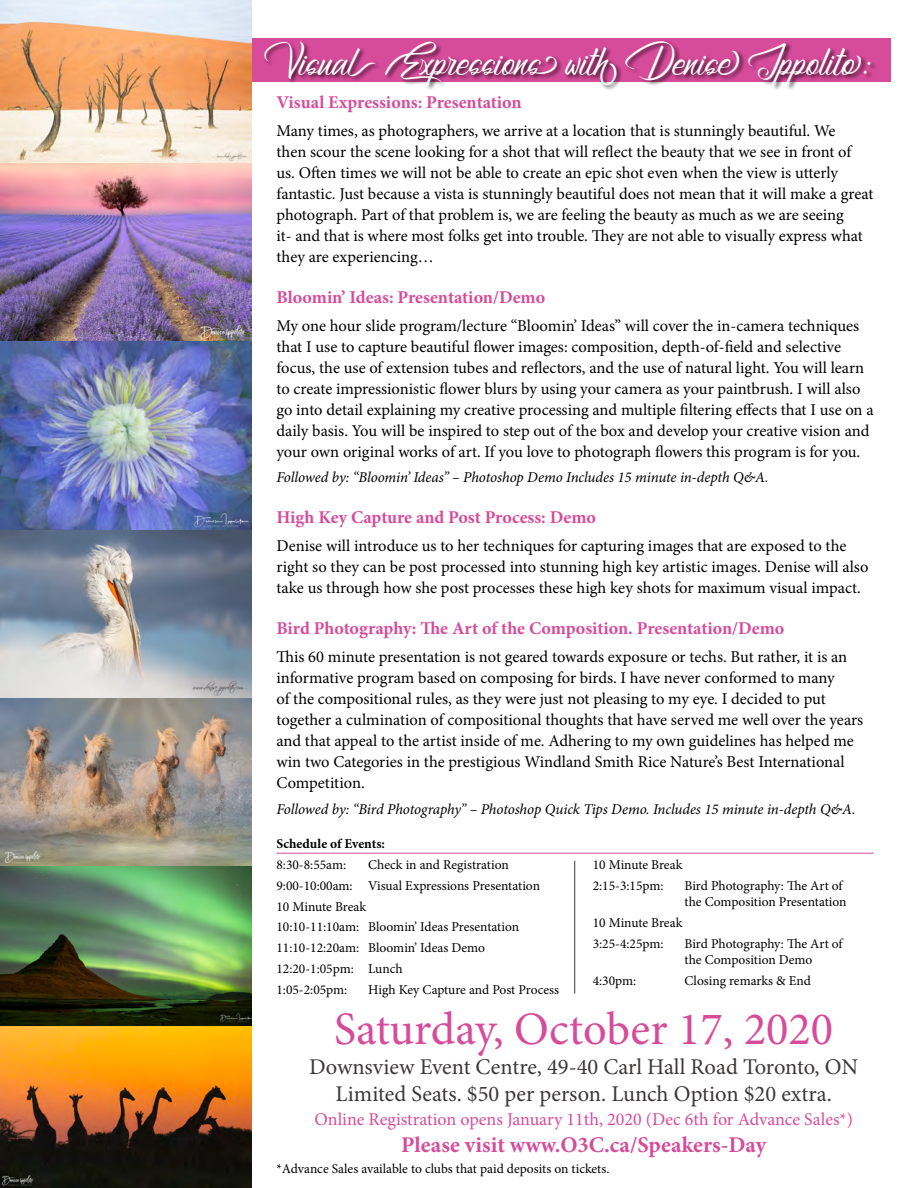
<style>
.page{position:relative;width:918px;height:1188px;background:#fff}
.page>*{position:absolute;margin:0;border:0;box-sizing:border-box;transform-origin:0 0}
.t1{font:46.5px "Minion Pro";color:#d74b9b}
.t2{font:45.45px "Atziluth Script";color:#fff}
.t3{font:22.5px "Minion Pro";color:#3c3838}
.t4{font:700 22.5px "Minion Pro";color:#d74b9b}
.Head-01{font:700 18px "Minion Pro";letter-spacing:-.005em;color:#d74b9b}
.t5{font:18px "Minion Pro";color:#d74b9b}
.Para-01{font:16.5px/21px "Minion Pro";letter-spacing:-.005em;color:#000}
.Para-Italic-01{font:italic 15px "Minion Pro";letter-spacing:-.01em;color:#000}
.Para-01-2{font:13.5px/16.5px "Minion Pro";color:#000}
.Para-01-3{font:700 13.5px "Minion Pro";color:#000}
</style>
<div class="page">
<img style="left:0;top:0;width:252px;height:1188px">
<div style="left:252px;top:38px;width:639px;height:44px;background:#d74b9b"></div>
<div style="left:263px;top:40px;width:614px;height:52px;background:#000;opacity:.75"></div>
<hr style="left:276px;top:853px;width:598px;height:1px;background:#d74b9b">
<hr style="left:574px;top:861px;width:1px;height:133px;background:#3c3838">
<p class="t2" style="left:264px;top:35px;width:609px">Visual Expressions with Denise Ippolito:</p>
<p class="Head-01" style="left:276px;top:90px;width:247px">Visual Expressions: Presentation</p>
<p class="Para-01" style="left:276px;top:120px;width:599px">Many times, as photographers, we arrive at a location that is stunningly beautiful. We<br>then scour the scene looking for a shot that will reflect the beauty that we see in front of us. Often times we will not be able to create an epic shot even when the view is utterly fantastic. Just because a vista is stunningly beautiful does not mean that it will make a great photograph. Part of that problem is, we are feeling the beauty as much as we are seeing<br>it- and that is where most folks get into trouble. They are not able to visually express what they are experiencing…</p>
<p class="Head-01" style="left:276px;top:285px;width:270px">Bloomin’ Ideas: Presentation/Demo</p>
<p class="Para-01" style="left:276px;top:315px;width:599px">My one hour slide program/lecture “Bloomin’ Ideas” will cover the in-camera techniques that I use to capture beautiful flower images: composition, depth-of-field and selective focus, the use of extension tubes and reflectors, and the use of natural light. You will learn to create impressionistic flower blurs by using your camera as your paintbrush. I will also go into detail explaining my creative processing and multiple filtering effects that I use on a daily basis. You will be inspired to step out of the box and develop your creative vision and your own original works of art. If you love to photograph flowers this program is for you.</p>
<p class="Para-Italic-01" style="left:276px;top:467px;width:494px">Followed by: “Bloomin’ Ideas” – Photoshop Demo Includes 15 minute in-depth Q&amp;A.</p>
<p class="Head-01" style="left:276px;top:505px;width:321px">High Key Capture and Post Process: Demo</p>
<p class="Para-01" style="left:276px;top:536px;width:593px">Denise will introduce us to her techniques for capturing images that are exposed to the right so they can be post processed into stunning high key artistic images. Denise will also take us through how she post processes these high key shots for maximum visual impact.</p>
<p class="Head-01" style="left:276px;top:616px;width:509px">Bird Photography: The Art of the Composition. Presentation/Demo</p>
<p class="Para-01" style="left:276px;top:647px;width:588px">This 60 minute presentation is not geared towards exposure or techs. But rather, it is an informative program based on composing for birds. I have never conformed to many<br>of the compositional rules, as they were just not pleasing to my eye. I decided to put together a culmination of compositional thoughts that have served me well over the years and that appeal to the artist inside of me. Adhering to my own guidelines has helped me win two Categories in the prestigious Windland Smith Rice Nature’s Best International Competition.</p>
<p class="Para-Italic-01" style="left:276px;top:798px;width:581px">Followed by: “Bird Photography” – Photoshop Quick Tips Demo. Includes 15 minute in-depth Q&amp;A.</p>
<p class="Para-01-3" style="left:276px;top:834px;width:110px">Schedule of Events:</p>
<p class="Para-01-2" style="left:276px;top:856px;width:71px">8:30-8:55am:</p>
<p class="Para-01-2" style="left:368px;top:856px;width:142px">Check in and Registration</p>
<p class="Para-01-2" style="left:276px;top:877px;width:265px">9:00-10:00am: Visual Expressions Presentation</p>
<p class="Para-01-2" style="left:276px;top:898px;width:91px">10 Minute Break</p>
<p class="Para-01-2" style="left:276px;top:919px;width:244px">10:10-11:10am: Bloomin’ Ideas Presentation</p>
<p class="Para-01-2" style="left:276px;top:940px;width:210px">11:10-12:20am: Bloomin’ Ideas Demo</p>
<p class="Para-01-2" style="left:276px;top:961px;width:128px">12:20-1:05pm: Lunch</p>
<p class="Para-01-2" style="left:276px;top:981px;width:72px">1:05-2:05pm:</p>
<p class="Para-01-2" style="left:368px;top:981px;width:192px">High Key Capture and Post Process</p>
<p class="Para-01-2" style="left:593px;top:856px;width:91px">10 Minute Break</p>
<p class="Para-01-2" style="left:593px;top:877px;width:72px">2:15-3:15pm:</p>
<p class="Para-01-2" style="left:685px;top:877px;width:164px">Bird Photography: The Art of the Composition Presentation</p>
<p class="Para-01-2" style="left:593px;top:915px;width:91px">10 Minute Break</p>
<p class="Para-01-2" style="left:593px;top:935px;width:72px">3:25-4:25pm:</p>
<p class="Para-01-2" style="left:685px;top:935px;width:160px">Bird Photography: The Art of the Composition Demo</p>
<p class="Para-01-2" style="left:593px;top:973px;width:45px">4:30pm:</p>
<p class="Para-01-2" style="left:685px;top:973px;width:128px">Closing remarks &amp; End</p>
<p class="t1" style="left:334px;top:998px;width:501px">Saturday, October 17, 2020</p>
<p class="t3" style="left:309px;top:1052px;width:550px">Downsview Event Centre, 49-40 Carl Hall Road Toronto, ON</p>
<p class="t3" style="left:336px;top:1079px;width:498px">Limited Seats. $50 per person. Lunch Option $20 extra.</p>
<p class="t5" style="left:314px;top:1107px;width:540px">Online Registration opens January 11th, 2020 (Dec 6th for Advance Sales*)</p>
<p class="t4" style="left:401px;top:1129px;width:367px">Please visit www.O3C.ca/Speakers-Day</p>
<p class="Para-01-2" style="left:276px;top:1161px;width:334px">*Advance Sales available to clubs that paid deposits on tickets.</p>
</div>
